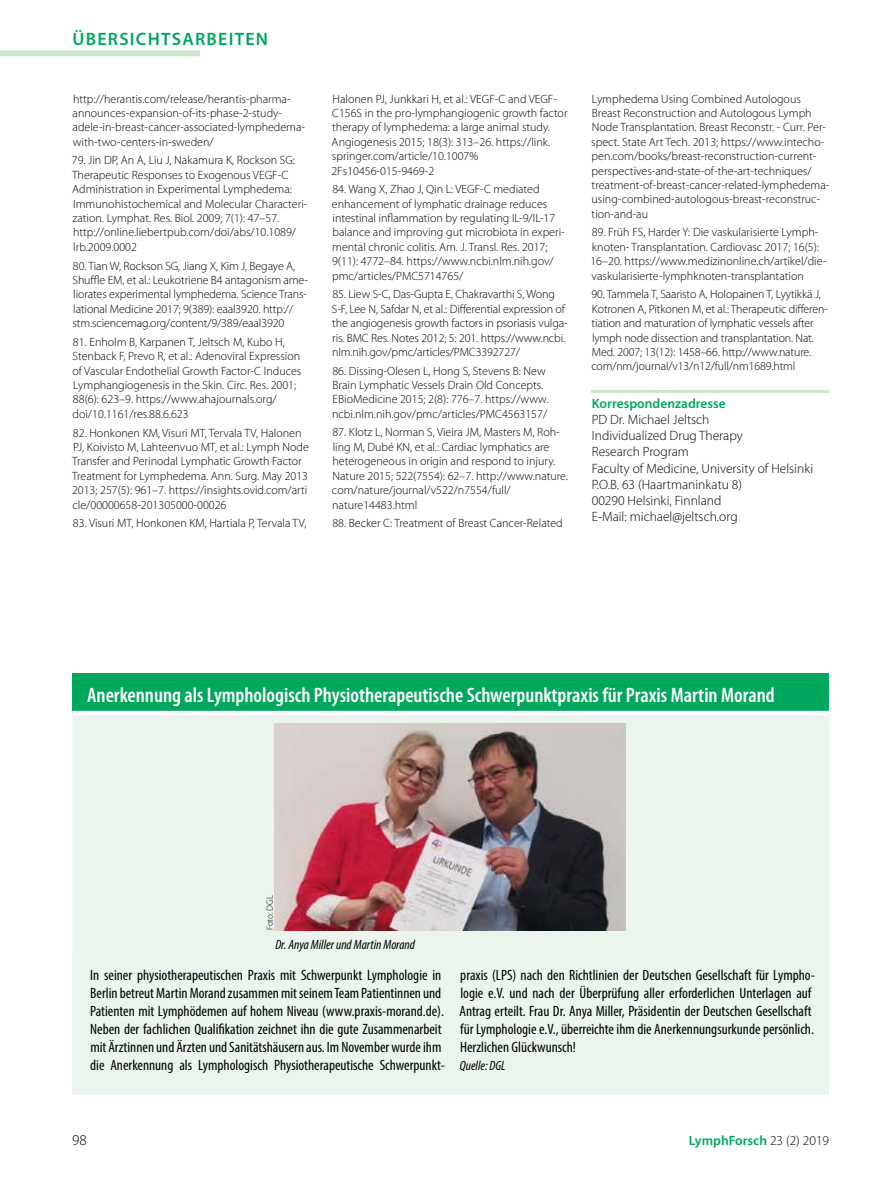
<style>
.page{position:relative;width:893px;height:1191px;background:#fff}
.page>*{position:absolute;margin:0;border:0;box-sizing:border-box;transform-origin:0 0}
.t1{font:600 condensed 21px "Myriad Pro";color:#fff}
.t2{font:600 18px "Myriad Pro";letter-spacing:.07em;color:#00a75d}
.t3{font:condensed 15px/18px "Myriad Pro";color:#000}
.t4{font:300 15px "Myriad Pro";color:#000}
.t5{font:300 13.5px/16.2px "Myriad Pro";color:#000}
.t6{font:600 13.5px "Myriad Pro";color:#00a75d}
.t7{font:italic condensed 13.5px "Myriad Pro";color:#000}
.t8{font:300 12px/14.4px "Myriad Pro";color:#000}
.t9{font:300 9px "Myriad Pro";color:#000}
.s1{font-weight:300;color:#000}
</style>
<div class="page">
<div style="left:0;top:50px;width:200px;height:6px;background:#cee6d0"></div>
<hr style="left:591px;top:390px;width:238px;height:3px;background:#cee6d0">
<div style="left:72px;top:686px;width:757px;height:400px;background:#ecf5ed"></div>
<div style="left:72px;top:956px;width:757px;height:138px;background:#ecf5ed"></div>
<div style="left:72px;top:673px;width:757px;height:40px;background:#00a75d"></div>
<hr style="left:72px;top:711px;width:757px;height:4px;background:#fff">
<img style="left:275px;top:723px;width:351px;height:208px">
<h2 class="t2" style="left:72px;top:28px;width:197px">ÜBERSICHTSARBEITEN</h2>
<p class="t8" style="left:73px;top:91px;width:234px">http://herantis.com/release/herantis-pharma&shy;announces-expansion-of-its-phase-2-study&shy;adele-in-breast-cancer-associated-lymphedema&shy;with-two-centers-in-sweden/</p>
<p class="t8" style="left:72px;top:153px;width:237px">79. Jin DP, An A, Liu J, Nakamura K, Rockson SG:<br>Therapeutic Responses to Exogenous VEGF-C Administration in Experimental Lymphedema:<br>Immunohistochemical and Molecular Characteri&shy;zation. Lymphat. Res. Biol. 2009; 7(1): 47–57. http://online.liebertpub.com/doi/abs/10.1089/ lrb.2009.0002</p>
<p class="t8" style="left:73px;top:258px;width:237px">80. Tian W, Rockson SG, Jiang X, Kim J, Begaye A, Shuffle EM, et al.: Leukotriene B4 antagonism ame&shy;liorates experimental lymphedema. Science Trans&shy;lational Medicine 2017; 9(389): eaal3920. http:// stm.sciencemag.org/content/9/389/eaal3920</p>
<p class="t8" style="left:73px;top:334px;width:230px">81. Enholm B, Karpanen T, Jeltsch M, Kubo H, Stenback F, Prevo R, et al.: Adenoviral Expression of Vascular Endothelial Growth Factor-C Induces Lymphangiogenesis in the Skin. Circ. Res. 2001; 88(6): 623–9. https://www.ahajournals.org/ doi/10.1161/res.88.6.623</p>
<p class="t8" style="left:72px;top:425px;width:238px">82. Honkonen KM, Visuri MT, Tervala TV, Halonen PJ, Koivisto M, Lahteenvuo MT, et al.: Lymph Node Transfer and Perinodal Lymphatic Growth Factor Treatment for Lymphedema. Ann. Surg. May 2013<br>2013; 257(5): 961–7. https://insights.ovid.com/arti cle/00000658-201305000-00026</p>
<p class="t8" style="left:73px;top:516px;width:235px">83. Visuri MT, Honkonen KM, Hartiala P, Tervala TV,</p>
<p class="t8" style="left:331px;top:91px;width:238px">Halonen PJ, Junkkari H, et al.: VEGF-C and VEGF-C156S in the pro-lymphangiogenic growth factor therapy of lymphedema: a large animal study.<br>Angiogenesis 2015; 18(3): 313–26. https://link. springer.com/article/10.1007% 2Fs10456-015-9469-2</p>
<p class="t8" style="left:332px;top:182px;width:234px">84. Wang X, Zhao J, Qin L: VEGF-C mediated enhancement of lymphatic drainage reduces intestinal inflammation by regulating IL-9/IL-17 balance and improving gut microbiota in experi&shy;mental chronic colitis. Am. J. Transl. Res. 2017; 9(11): 4772–84. https://www.ncbi.nlm.nih.gov/ pmc/articles/PMC5714765/</p>
<p class="t8" style="left:332px;top:287px;width:237px">85. Liew S-C, Das-Gupta E, Chakravarthi S, Wong S-F, Lee N, Safdar N, et al.: Differential expression of the angiogenesis growth factors in psoriasis vulga&shy;ris. BMC Res. Notes 2012; 5: 201. https://www.ncbi. nlm.nih.gov/pmc/articles/PMC3392727/</p>
<p class="t8" style="left:332px;top:363px;width:218px">86. Dissing-Olesen L, Hong S, Stevens B: New Brain Lymphatic Vessels Drain Old Concepts.<br>EBioMedicine 2015; 2(8): 776–7. https://www. ncbi.nlm.nih.gov/pmc/articles/PMC4563157/</p>
<p class="t8" style="left:332px;top:425px;width:238px">87. Klotz L, Norman S, Vieira JM, Masters M, Roh&shy;ling M, Dubé KN, et al.: Cardiac lymphatics are heterogeneous in origin and respond to injury.<br>Nature 2015; 522(7554): 62–7. http://www.nature. com/nature/journal/v522/n7554/full/ nature14483.html</p>
<p class="t8" style="left:332px;top:516px;width:232px">88. Becker C: Treatment of Breast Cancer-Related</p>
<p class="t8" style="left:591px;top:91px;width:240px">Lymphedema Using Combined Autologous Breast Reconstruction and Autologous Lymph Node Transplantation. Breast Reconstr. - Curr. Per&shy;spect. State Art Tech. 2013; https://www.intecho&shy;pen.com/books/breast-reconstruction-current&shy;perspectives-and-state-of-the-art-techniques/ treatment-of-breast-cancer-related-lymphedema&shy;using-combined-autologous-breast-reconstruc&shy;tion-and-au</p>
<p class="t8" style="left:590px;top:225px;width:238px">89. Früh FS, Harder Y: Die vaskularisierte Lymph&shy;knoten- Transplantation. Cardiovasc 2017; 16(5):<br>16–20. https://www.medizinonline.ch/artikel/die&shy;vaskularisierte-lymphknoten-transplantation</p>
<p class="t8" style="left:591px;top:287px;width:238px">90. Tammela T, Saaristo A, Holopainen T, Lyytikkä J, Kotronen A, Pitkonen M, et al.: Therapeutic differen&shy;tiation and maturation of lymphatic vessels after lymph node dissection and transplantation. Nat.<br>Med. 2007; 13(12): 1458–66. http://www.nature. com/nm/journal/v13/n12/full/nm1689.html</p>
<p class="t6" style="left:592px;top:395px;width:135px">Korrespondenzadresse</p>
<p class="t5" style="left:592px;top:411px;width:223px">PD Dr. Michael Jeltsch<br>Individualized Drug Therapy<br>Research Program<br>Faculty of Medicine, University of Helsinki<br>P.O.B. 63 (Haartmaninkatu 8)<br>00290 Helsinki, Finnland<br>E-Mail: michael@jeltsch.org</p>
<h1 class="t1" style="left:87px;top:682px;width:689px">Anerkennung als Lymphologisch Physiotherapeutische Schwerpunktpraxis für Praxis Martin Morand</h1>
<p class="t9" style="left:264px;top:930px;width:36px;rotate:-90deg">Foto: DGL</p>
<p class="t7" style="left:275px;top:937px;width:141px">Dr. Anya Miller und Martin Morand</p>
<p class="t3" style="left:90px;top:966px;width:356px">In seiner physiotherapeutischen Praxis mit Schwerpunkt Lymphologie in Berlin betreut Martin Morand zusammen mit seinem Team Patientinnen und Patienten mit Lymphödemen auf hohem Niveau (www.praxis-morand.de).<br>Neben der fachlichen Qualifikation zeichnet ihn die gute Zusammenarbeit mit Ärztinnen und Ärzten und Sanitätshäusern aus. Im November wurde ihm die Anerkennung als Lymphologisch Physiotherapeutische Schwerpunkt-</p>
<p class="t3" style="left:459px;top:966px;width:357px">praxis (LPS) nach den Richtlinien der Deutschen Gesellschaft für Lympho&shy;logie e.V. und nach der Überprüfung aller erforderlichen Unterlagen auf Antrag erteilt. Frau Dr. Anya Miller, Präsidentin der Deutschen Gesellschaft für Lymphologie e.V., überreichte ihm die Anerkennungsurkunde persönlich.<br>Herzlichen Glückwunsch!</p>
<p class="t7" style="left:460px;top:1057px;width:47px">Quelle: DGL</p>
<p class="t4" style="left:72px;top:1130px;width:16px">98</p>
<p class="t6" style="left:689px;top:1131px;width:142px">LymphForsch <span class="s1">23 (2) 2019</span></p>
</div>
